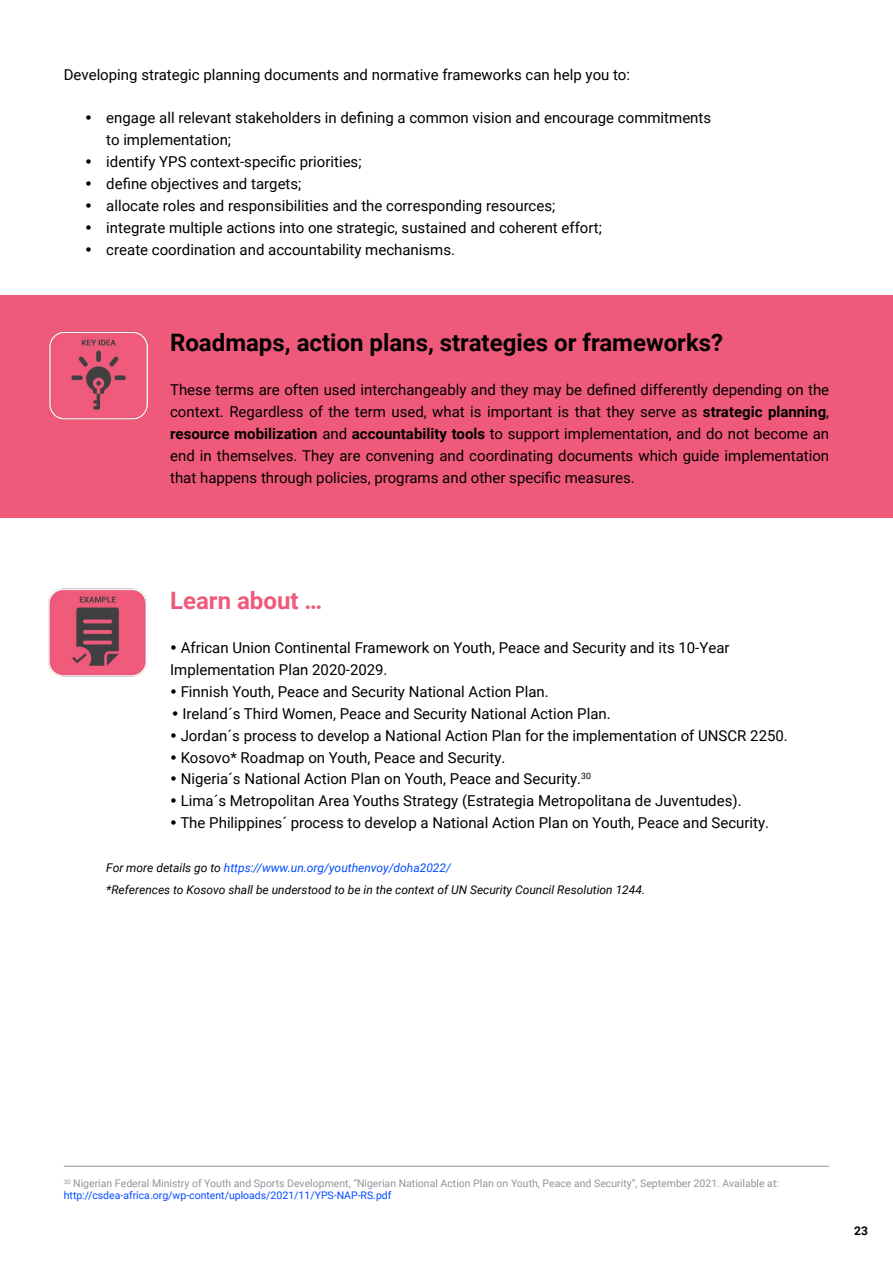
<style>
.page{position:relative;width:893px;height:1263px;background:#fff}
.page>*{position:absolute;margin:0;border:0;box-sizing:border-box;transform-origin:0 0}
.t1{font:700 24px "Roboto";color:#000}
.t2{font:700 24px "Roboto";color:#ef5a7b}
.t3{font:15px/21.9px "Roboto";color:#000}
.t4{font:italic 12px/21.9px "Roboto";color:#000}
.t5{font:700 12px "Roboto";color:#000}
.t6{font:10.5px/12px "Roboto";color:#939598}
.s1{font-weight:700}
.s2{color:#004bff}
</style>
<div class="page">
<div style="left:0;top:296px;width:893px;height:222px;background:#ef5a7b"></div>
<hr style="left:64px;top:1166px;width:765px;height:1px;background:#939598">
<img style="left:49px;top:331px;width:99px;height:89px">
<img style="left:48px;top:588px;width:99px;height:89px">
<p class="t3" style="left:64px;top:63px;width:568px">Developing strategic planning documents and normative frameworks can help you to:</p>
<p class="t3" style="left:106px;top:107px;width:606px;text-indent:-21px">• engage all relevant stakeholders in defining a common vision and encourage commitments to implementation;</p>
<p class="t3" style="left:85px;top:151px;width:278px">• identify YPS context-specific priorities;</p>
<p class="t3" style="left:85px;top:172px;width:218px">• define objectives and targets;</p>
<p class="t3" style="left:85px;top:194px;width:472px">• allocate roles and responsibilities and the corresponding resources;</p>
<p class="t3" style="left:85px;top:216px;width:518px">• integrate multiple actions into one strategic, sustained and coherent effort;</p>
<p class="t3" style="left:85px;top:238px;width:372px">• create coordination and accountability mechanisms.</p>
<h1 class="t1" style="left:170px;top:326px;width:554px">Roadmaps, action plans, strategies or frameworks?</h1>
<p class="t3" style="left:170px;top:378px;width:661px;text-align:justify">These terms are often used interchangeably and they may be defined differently depending on the context. Regardless of the term used, what is important is that they serve as <span class="s1">strategic planning</span>, <span class="s1">resource mobilization</span> and <span class="s1">accountability tools</span> to support implementation, and do not become an end in themselves. They are convening and coordinating documents which guide implementation that happens through policies, programs and other specific measures.</p>
<h1 class="t2" style="left:170px;top:583px;width:154px">Learn about …</h1>
<p class="t3" style="left:170px;top:636px;width:561px">• African Union Continental Framework on Youth, Peace and Security and its 10-Year<br>Implementation Plan 2020-2029.</p>
<p class="t3" style="left:170px;top:680px;width:380px">• Finnish Youth, Peace and Security National Action Plan.</p>
<p class="t3" style="left:172px;top:702px;width:440px">• Ireland´s Third Women, Peace and Security National Action Plan.</p>
<p class="t3" style="left:170px;top:724px;width:619px">• Jordan´s process to develop a National Action Plan for the implementation of UNSCR 2250.</p>
<p class="t3" style="left:170px;top:746px;width:337px">• Kosovo* Roadmap on Youth, Peace and Security.</p>
<p class="t3" style="left:170px;top:768px;width:422px">• Nigeria´s National Action Plan on Youth, Peace and Security.<sup>30</sup></p>
<p class="t3" style="left:170px;top:790px;width:573px">• Lima´s Metropolitan Area Youths Strategy (Estrategia Metropolitana de Juventudes).</p>
<p class="t3" style="left:170px;top:811px;width:601px">• The Philippines´ process to develop a National Action Plan on Youth, Peace and Security.</p>
<p class="t4" style="left:106px;top:857px;width:540px">For more details go to <span class="s2">https://www.un.org/youthenvoy/doha2022/<br></span>*References to Kosovo shall be understood to be in the context of UN Security Council Resolution 1244.</p>
<p class="t6" style="left:64px;top:1177px;width:717px"><sup>30</sup> Nigerian Federal Ministry of Youth and Sports Development, “Nigerian National Action Plan on Youth, Peace and Security”, September 2021. Available at: <span class="s2">http://csdea-africa.org/wp-content/uploads/2021/11/YPS-NAP-RS.pdf</span></p>
<p class="t5" style="left:854px;top:1222px;width:15px">23</p>
</div>
